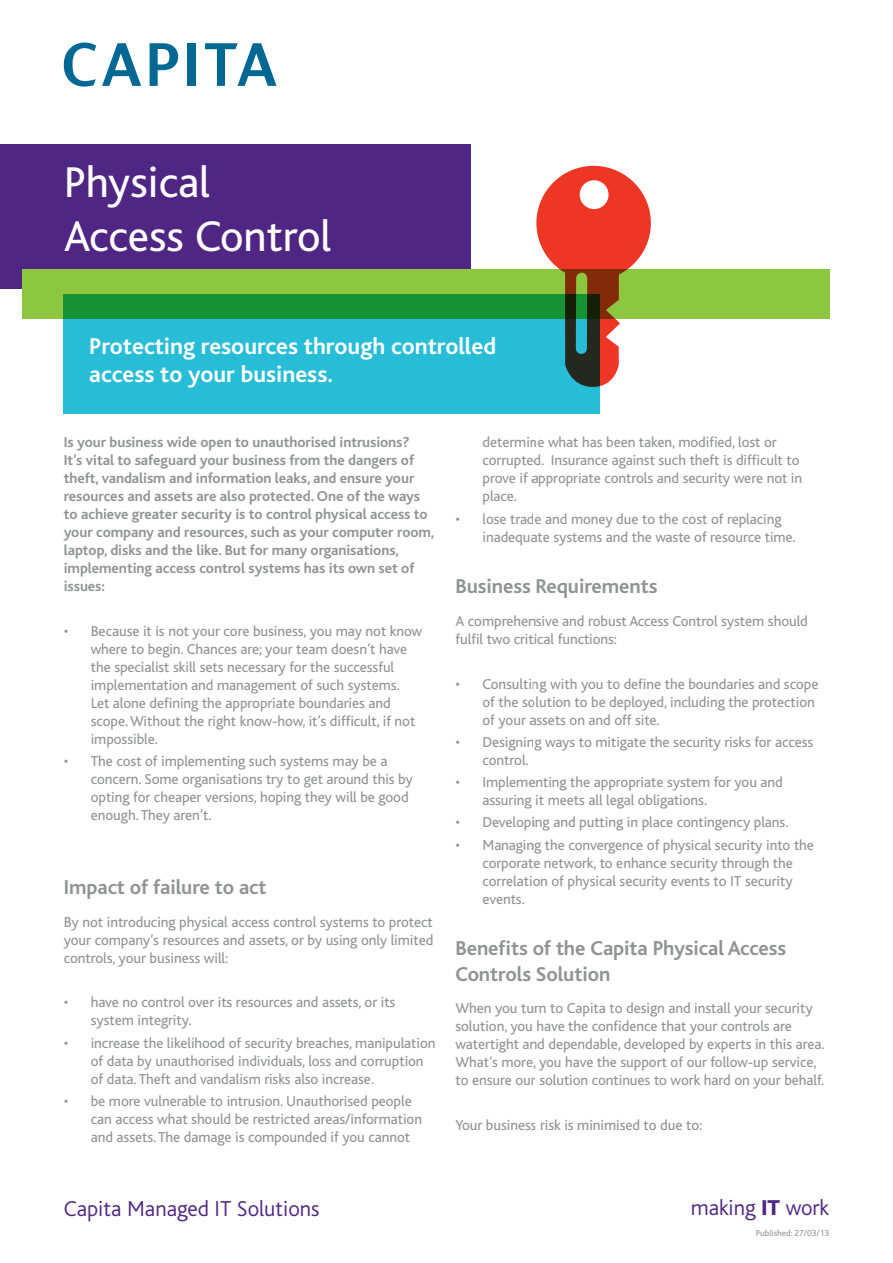
<style>
.page{position:relative;width:893px;height:1263px;background:#fff}
.page>*{position:absolute;margin:0;border:0;box-sizing:border-box;transform-origin:0 0}
.t1{font:45px/54px "Bliss";color:#fff}
.t2{font:700 24px/28.8px "Bliss";color:#fff}
.t3{font:300 22.5px "Bliss";color:#4f2683}
.t4{font:700 21px/25.2px "Bliss";letter-spacing:-.005em;color:#919295}
.t5{font:15px/18px "Bliss";letter-spacing:-.005em;color:#919295}
.t6{font:700 15px/18px "Bliss";letter-spacing:-.005em;color:#919295}
.t7{font:9px "Bliss";color:#919295}
.s1{font-weight:800}
</style>
<div class="page">
<div style="left:0;top:145px;width:471px;height:144px;background:#4f2683"></div>
<svg style="left:150px;top:43px;width:28px;height:43px"></svg>
<div style="left:188px;top:43px;width:8px;height:43px;background:#006893"></div>
<svg style="left:64px;top:43px;width:32px;height:44px"></svg>
<svg style="left:102px;top:43px;width:39px;height:43px"></svg>
<svg style="left:205px;top:43px;width:72px;height:43px"></svg>
<div style="left:22px;top:269px;width:807px;height:50px;background:#8dc73f"></div>
<svg style="left:536px;top:166px;width:115px;height:220px"></svg>
<div style="left:579px;top:180px;width:30px;height:29px;background:#fff;border-radius:50%"></div>
<div style="left:576px;top:278px;width:11px;height:70px;background:#8dc73f"></div>
<svg style="left:63px;top:294px;width:537px;height:119px;background:#24afaf"></svg>
<h1 class="t1" style="left:64px;top:156px;width:269px">Physical<br>Access Control</h1>
<h2 class="t2" style="left:89px;top:332px;width:408px">Protecting resources through controlled access to your business.</h2>
<p class="t6" style="left:64px;top:434px;width:372px">Is your business wide open to unauthorised intrusions?<br>It’s vital to safeguard your business from the dangers of theft, vandalism and information leaks, and ensure your resources and assets are also protected. One of the ways to achieve greater security is to control physical access to your company and resources, such as your computer room, laptop, disks and the like. But for many organisations, implementing access control systems has its own set of issues:</p>
<p class="t5" style="left:91px;top:622px;width:333px;text-indent:-27px">• Because it is not your core business, you may not know where to begin. Chances are; your team doesn’t have the specialist skill sets necessary for the successful implementation and management of such systems.<br>Let alone defining the appropriate boundaries and scope. Without the right know-how, it’s difficult, if not impossible.</p>
<p class="t5" style="left:91px;top:752px;width:324px;text-indent:-27px">• The cost of implementing such systems may be a concern. Some organisations try to get around this by opting for cheaper versions, hoping they will be good enough. They aren’t.</p>
<h3 class="t4" style="left:64px;top:875px;width:204px">Impact of failure to act</h3>
<p class="t5" style="left:64px;top:913px;width:371px;text-align:justify">By not introducing physical access control systems to protect your company’s resources and assets, or by using only limited controls, your business will:</p>
<p class="t5" style="left:91px;top:994px;width:306px;text-indent:-27px">• have no control over its resources and assets, or its system integrity.</p>
<p class="t5" style="left:91px;top:1034px;width:346px;text-indent:-27px">• increase the likelihood of security breaches, manipulation of data by unauthorised individuals, loss and corruption of data. Theft and vandalism risks also increase.</p>
<p class="t5" style="left:91px;top:1092px;width:333px;text-indent:-27px">• be more vulnerable to intrusion. Unauthorised people can access what should be restricted areas/information and assets. The damage is compounded if you cannot</p>
<p class="t5" style="left:482px;top:434px;width:321px">determine what has been taken, modified, lost or corrupted. Insurance against such theft is difficult to prove if appropriate controls and security were not in place.</p>
<p class="t5" style="left:482px;top:510px;width:315px;text-indent:-27px">• lose trade and money due to the cost of replacing inadequate systems and the waste of resource time.</p>
<h3 class="t4" style="left:455px;top:574px;width:204px">Business Requirements</h3>
<p class="t5" style="left:455px;top:612px;width:354px">A comprehensive and robust Access Control system should fulfil two critical functions:</p>
<p class="t5" style="left:482px;top:675px;width:337px;text-indent:-27px">• Consulting with you to define the boundaries and scope of the solution to be deployed, including the protection of your assets on and off site.</p>
<p class="t5" style="left:482px;top:733px;width:332px;text-indent:-27px">• Designing ways to mitigate the security risks for access control.</p>
<p class="t5" style="left:482px;top:773px;width:302px;text-indent:-27px">• Implementing the appropriate system for you and assuring it meets all legal obligations.</p>
<p class="t5" style="left:455px;top:814px;width:334px">• Developing and putting in place contingency plans.</p>
<p class="t5" style="left:482px;top:836px;width:333px;text-indent:-27px">• Managing the convergence of physical security into the corporate network, to enhance security through the correlation of physical security events to IT security events.</p>
<h3 class="t4" style="left:455px;top:936px;width:332px">Benefits of the Capita Physical Access<br>Controls Solution</h3>
<p class="t5" style="left:455px;top:1000px;width:371px">When you turn to Capita to design and install your security solution, you have the confidence that your controls are watertight and dependable, developed by experts in this area.<br>What’s more, you have the support of our follow-up service, to ensure our solution continues to work hard on your behalf.</p>
<p class="t5" style="left:455px;top:1116px;width:248px">Your business risk is minimised to due to:</p>
<h3 class="t3" style="left:64px;top:1197px;width:257px">Capita Managed IT Solutions</h3>
<h3 class="t3" style="left:691px;top:1196px;width:140px">making <span class="s1">IT</span> work</h3>
<p class="t7" style="left:756px;top:1228px;width:75px">Published: 27/03/13</p>
</div>
